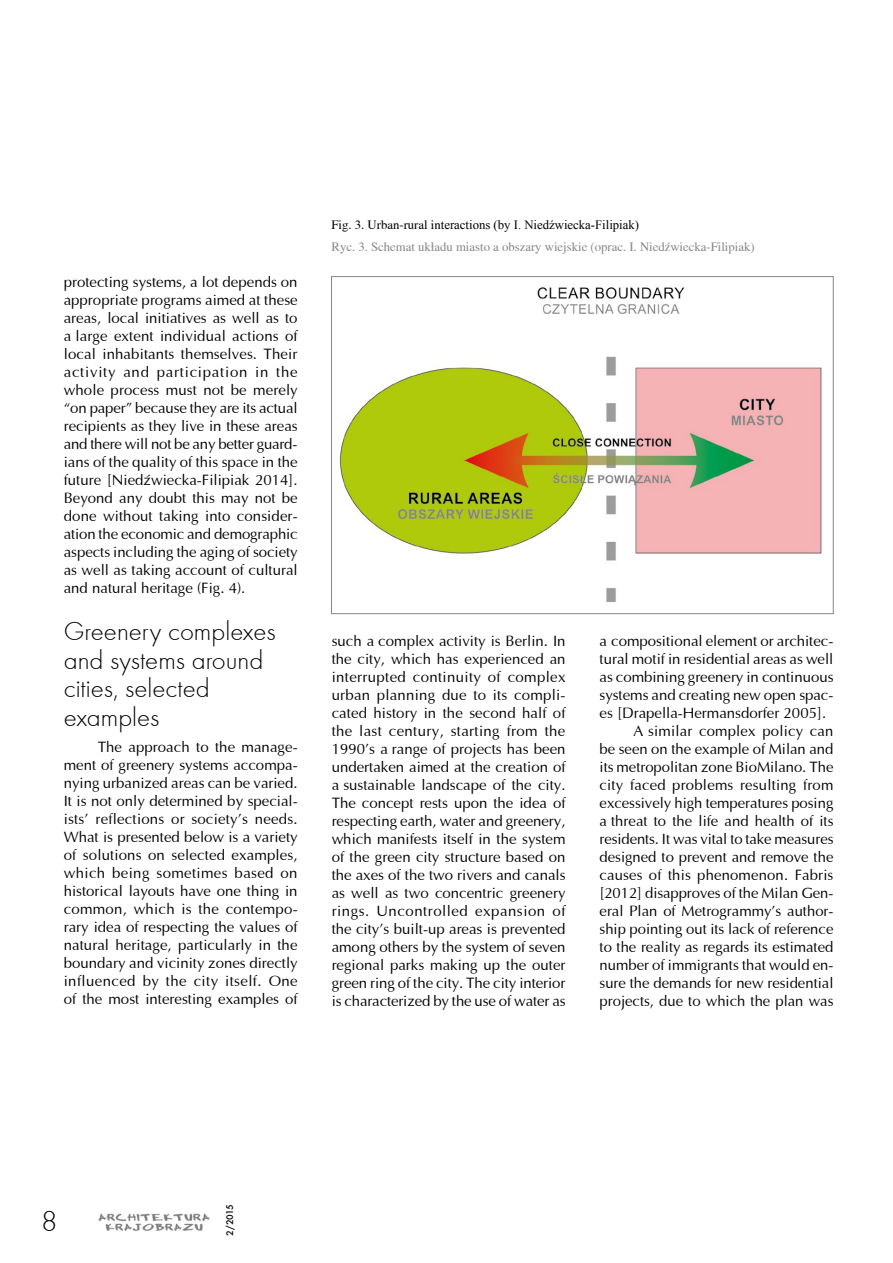
<style>
.page{position:relative;width:893px;height:1263px;background:#fff}
.page>*{position:absolute;margin:0;border:0;box-sizing:border-box;transform-origin:0 0}
.t1{font:30px "Futura TEE Ligh";color:#000}
.t2{font:27px/28.5px "Futura TEE Ligh";color:#000}
.t3{font:15px/18px "Ottawa";color:#000;text-align:justify}
.t4{font:12.75px "Toronto";color:#878787}
.t5{font:12.75px "Times New Roman";color:#000}
.t6{font:500 10.05px "Futura TEE";color:#000}
.s1{font-family:"Toronto"}
</style>
<div class="page">
<img style="left:98px;top:1213px;width:111px;height:18px">
<img style="left:339px;top:287px;width:483px;height:315px">
<p class="t3" style="left:64px;top:273px;width:235px">protecting systems, a lot depends on appropriate programs aimed at these areas, local initiatives as well as to a large extent individual actions of local inhabitants themselves. Their activity and participation in the whole process must not be merely “on paper” because they are its actual recipients as they live in these areas and there will not be any better guard&shy;ians of the quality of this space in the future [Niedźwiecka-Filipiak 2014].<br>Beyond any doubt this may not be done without taking into consider&shy;ation the economic and demographic aspects including the aging of society as well as taking account of cultural and natural heritage (Fig. 4).</p>
<h2 class="t2" style="left:64px;top:617px;width:213px">Greenery complexes and systems around cities, selected examples</h2>
<p class="t3" style="left:64px;top:738px;width:236px;text-indent:34px">The approach to the manage&shy;ment of greenery systems accompa&shy;nying urbanized areas can be varied.<br>It is not only determined by special&shy;ists’ reflections or society’s needs.<br>What is presented below is a variety of solutions on selected examples, which being sometimes based on historical layouts have one thing in common, which is the contempo&shy;rary idea of respecting the values of natural heritage, particularly in the boundary and vicinity zones directly influenced by the city itself. One of the most interesting examples of</p>
<p class="t5" style="left:331px;top:216px;width:309px"><span class="s1">Fig. 3. Urban-rural in</span>teractions (by I. Niedźwiecka-Filipiak)</p>
<p class="t4" style="left:331px;top:239px;width:425px">Ryc. 3. Schemat układu miasto a obszary wiejskie (oprac. I. Niedźwiecka-Filipiak)</p>
<p class="t3" style="left:332px;top:632px;width:235px">such a complex activity is Berlin. In the city, which has experienced an interrupted continuity of complex urban planning due to its compli&shy;cated history in the second half of the last century, starting from the 1990’s a range of projects has been undertaken aimed at the creation of a sustainable landscape of the city.<br>The concept rests upon the idea of respecting earth, water and greenery, which manifests itself in the system of the green city structure based on the axes of the two rivers and canals as well as two concentric greenery rings. Uncontrolled expansion of the city’s built-up areas is prevented among others by the system of seven regional parks making up the outer green ring of the city. The city interior is characterized by the use of water as</p>
<p class="t3" style="left:600px;top:632px;width:235px">a compositional element or architec-</p>
<p class="t3" style="left:600px;top:650px;width:235px">tural motif in residential areas as well</p>
<p class="t3" style="left:600px;top:668px;width:235px">as combining greenery in continuous</p>
<p class="t3" style="left:600px;top:686px;width:235px">systems and creating new open spac-</p>
<p class="t3" style="left:600px;top:704px;width:228px">es [Drapella-Hermansdorfer 2005].</p>
<p class="t3" style="left:634px;top:722px;width:201px">A similar complex policy can</p>
<p class="t3" style="left:600px;top:740px;width:235px">be seen on the example of Milan and</p>
<p class="t3" style="left:600px;top:758px;width:235px">its metropolitan zone BioMilano. The</p>
<p class="t3" style="left:600px;top:776px;width:235px">city faced problems resulting from</p>
<p class="t3" style="left:600px;top:794px;width:235px">excessively high temperatures posing</p>
<p class="t3" style="left:600px;top:812px;width:235px">a threat to the life and health of its</p>
<p class="t3" style="left:600px;top:830px;width:235px">residents. It was vital to take measures</p>
<p class="t3" style="left:600px;top:848px;width:235px">designed to prevent and remove the</p>
<p class="t3" style="left:600px;top:866px;width:235px">causes of this phenomenon. Fabris</p>
<p class="t3" style="left:600px;top:884px;width:235px">[2012] disapproves of the Milan Gen-</p>
<p class="t3" style="left:600px;top:902px;width:235px">eral Plan of Metrogrammy’s author-</p>
<p class="t3" style="left:600px;top:920px;width:235px">ship pointing out its lack of reference</p>
<p class="t3" style="left:600px;top:938px;width:235px">to the reality as regards its estimated</p>
<p class="t3" style="left:600px;top:956px;width:235px">number of immigrants that would en-</p>
<p class="t3" style="left:600px;top:974px;width:235px">sure the demands for new residential</p>
<p class="t3" style="left:600px;top:992px;width:235px">projects, due to which the plan was</p>
<h1 class="t1" style="left:41px;top:1204px;width:18px">8</h1>
<p class="t6" style="left:224px;top:1236px;width:33px;rotate:-90deg">2/2015</p>
</div>
